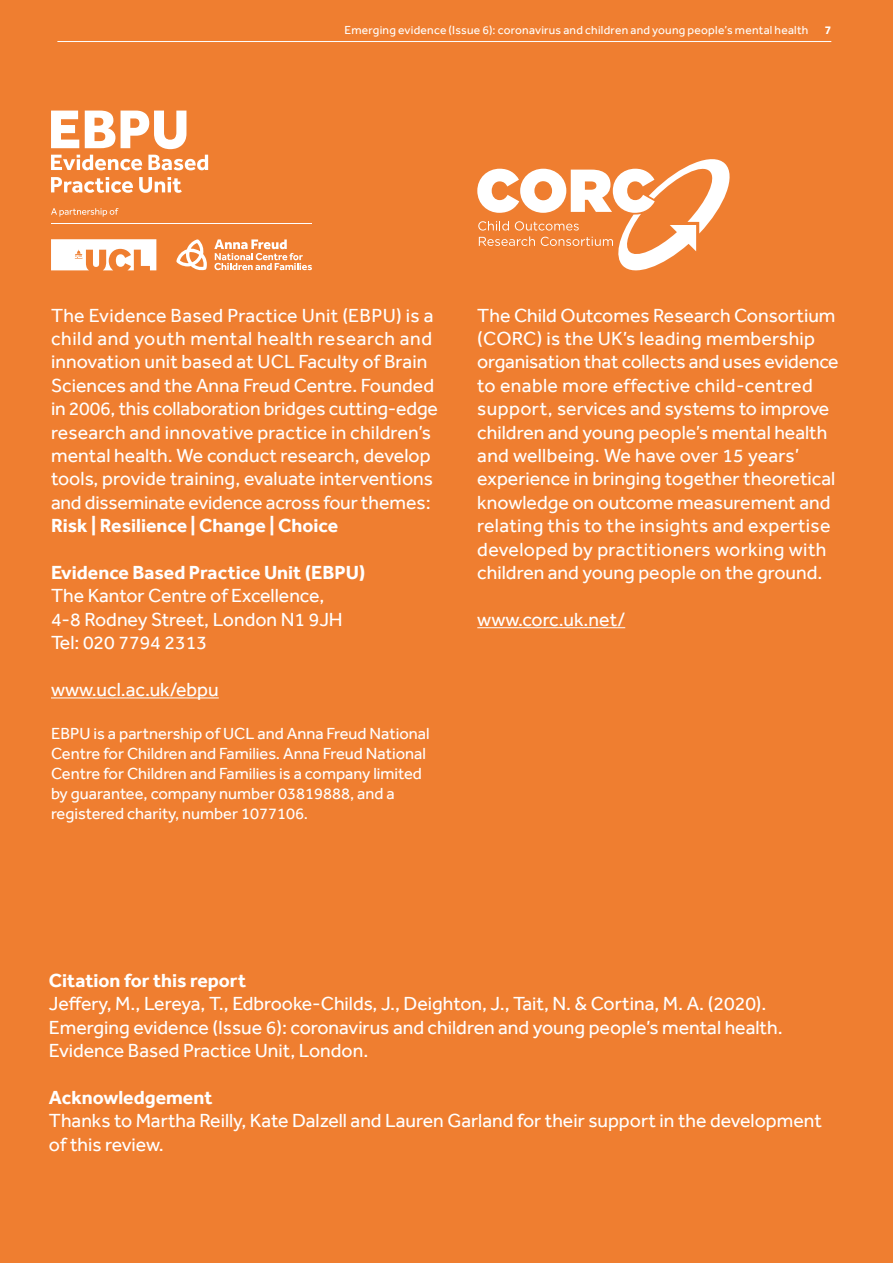
<style>
.page{position:relative;width:893px;height:1263px;background:#ef7e30}
.page>*{position:absolute;margin:0;border:0;box-sizing:border-box;transform-origin:0 0}
.t1{font:19.5px/23.4px "Effra";color:#fff}
.t2{font:700 19.5px "Effra";color:#fff}
.t3{font:16.5px/19.8px "Effra";color:#fff}
.Top_page_title__righ{font:12px "Effra";letter-spacing:.02em;color:#fff}
.Page_number__right{font:700 12px "Effra";color:#fff}
</style>
<div class="page">
<hr style="left:57px;top:41px;width:774px;height:1px;background:#fff">
<hr style="left:51px;top:697px;width:168px;height:1px;background:#fff">
<hr style="left:477px;top:627px;width:148px;height:1px;background:#fff">
<hr style="left:51px;top:223px;width:261px;height:1px;background:#fff">
<svg style="left:51px;top:208px;width:68px;height:9px"></svg>
<svg style="left:51px;top:111px;width:28px;height:37px"></svg>
<svg style="left:85px;top:111px;width:30px;height:37px"></svg>
<svg style="left:121px;top:111px;width:65px;height:38px"></svg>
<svg style="left:51px;top:155px;width:91px;height:15px"></svg>
<svg style="left:148px;top:155px;width:60px;height:15px"></svg>
<svg style="left:51px;top:177px;width:82px;height:16px"></svg>
<svg style="left:139px;top:177px;width:43px;height:16px"></svg>
<svg style="left:176px;top:239px;width:31px;height:31px"></svg>
<svg style="left:214px;top:239px;width:98px;height:31px"></svg>
<svg style="left:51px;top:239px;width:105px;height:31px"></svg>
<svg style="left:477px;top:159px;width:253px;height:112px"></svg>
<p class="Top_page_title__righ" style="left:344px;top:23px;width:465px">Emerging evidence (Issue 6): coronavirus and children and young people’s mental health</p>
<p class="Page_number__right" style="left:825px;top:22px;width:8px">7</p>
<p class="t1" style="left:51px;top:303px;width:388px">The Evidence Based Practice Unit (EBPU) is a child and youth mental health research and innovation unit based at UCL Faculty of Brain Sciences and the Anna Freud Centre. Founded in 2006, this collaboration bridges cutting-edge research and innovative practice in children’s mental health. We conduct research, develop tools, provide training, evaluate interventions and disseminate evidence across four themes:</p>
<p class="t2" style="left:51px;top:514px;width:289px">Risk | Resilience | Change | Choice</p>
<p class="t2" style="left:51px;top:561px;width:316px">Evidence Based Practice Unit (EBPU)</p>
<p class="t1" style="left:51px;top:584px;width:275px">The Kantor Centre of Excellence,</p>
<p class="t1" style="left:51px;top:607px;width:293px">4-8 Rodney Street, London N1 9JH</p>
<p class="t1" style="left:51px;top:631px;width:157px">Tel: 020 7794 2313</p>
<p class="t1" style="left:51px;top:678px;width:169px">www.ucl.ac.uk/ebpu</p>
<p class="t3" style="left:51px;top:724px;width:380px">EBPU is a partnership of UCL and Anna Freud National Centre for Children and Families. Anna Freud National Centre for Children and Families is a company limited by guarantee, company number 03819888, and a registered charity, number 1077106.</p>
<p class="t1" style="left:477px;top:303px;width:363px">The Child Outcomes Research Consortium (CORC) is the UK’s leading membership organisation that collects and uses evidence to enable more effective child-centred support, services and systems to improve children and young people’s mental health and wellbeing. We have over 15 years’ experience in bringing together theoretical knowledge on outcome measurement and relating this to the insights and expertise developed by practitioners working with children and young people on the ground.</p>
<p class="t1" style="left:477px;top:607px;width:149px">www.corc.uk.net/</p>
<p class="t2" style="left:49px;top:969px;width:199px">Citation for this report</p>
<p class="t1" style="left:49px;top:992px;width:735px">Jeffery, M., Lereya, T., Edbrooke-Childs, J., Deighton, J., Tait, N. &amp; Cortina, M. A. (2020).<br>Emerging evidence (Issue 6): coronavirus and children and young people’s mental health.<br>Evidence Based Practice Unit, London.</p>
<p class="t2" style="left:49px;top:1086px;width:165px">Acknowledgement</p>
<p class="t1" style="left:49px;top:1109px;width:774px">Thanks to Martha Reilly, Kate Dalzell and Lauren Garland for their support in the development</p>
<p class="t1" style="left:49px;top:1132px;width:116px">of this review.</p>
</div>
